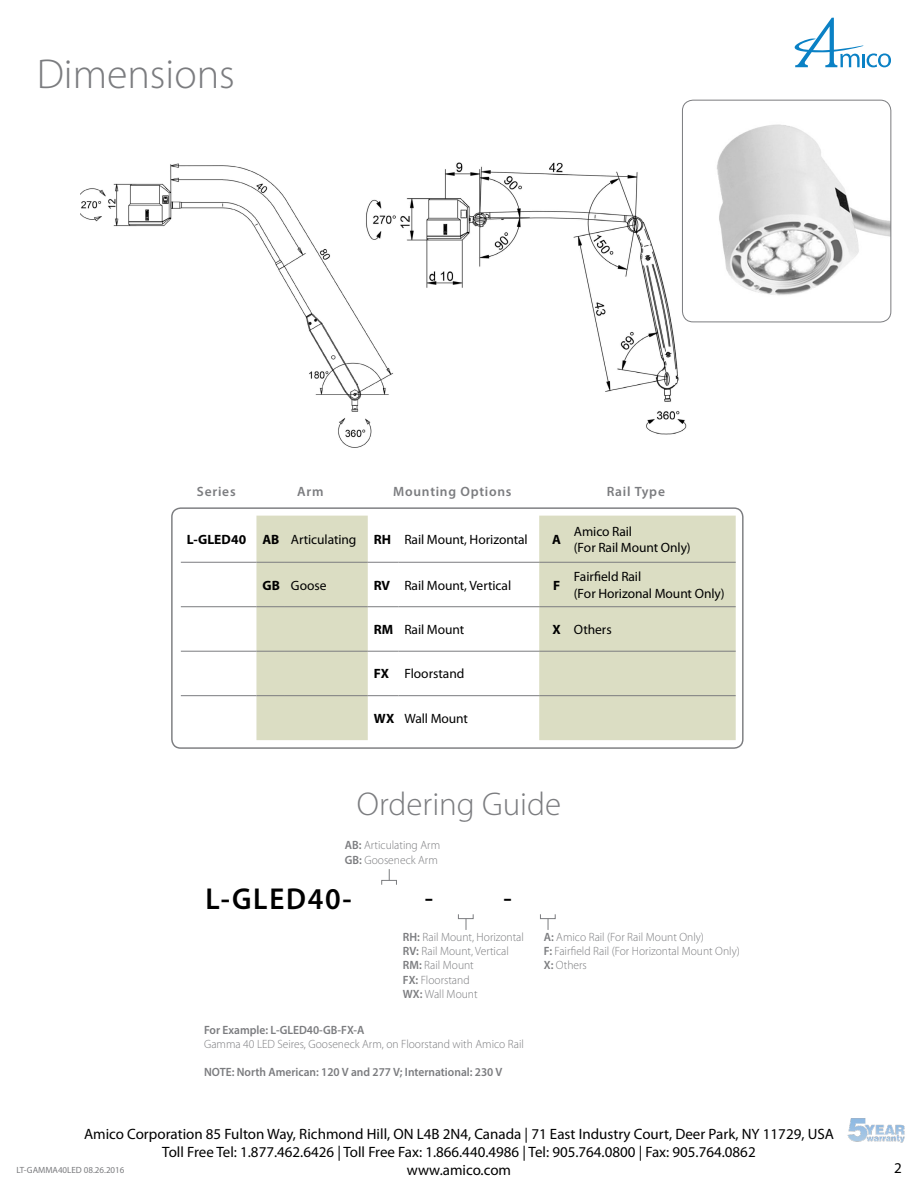
<style>
.page{position:relative;width:918px;height:1188px;background:#fff}
.page>*{position:absolute;margin:0;border:0;box-sizing:border-box;transform-origin:0 0}
.t1{font:300 42px "Myriad Pro";color:#7b7c7f}
.t2{font:300 33px "Myriad Pro";color:#7b7c7f}
.t3{font:600 30.3px "Myriad Pro";letter-spacing:.06em;color:#000;scale:.96 1}
.t4{font:27px "Times New Roman";color:#000}
.t5{font:15px/18px "Myriad Pro";color:#000;text-align:center}
.t6{font:13.5px/16.2px "Myriad Pro";letter-spacing:-.005em;color:#000}
.t7{font:600 13.5px "Myriad Pro";letter-spacing:.055em;color:#7b7c7f}
.t8{font:700 13.5px "Myriad Pro";color:#000}
.t9{font:300 12px/14.2px "Myriad Pro";color:#7b7c7f;scale:.96 1}
.t10{font:600 12px "Myriad Pro";color:#7b7c7f;scale:.96 1}
.t11{font:9px "Myriad Pro";color:#7b7c7f}
.s1{font-weight:700}
.s2{font-weight:600}
</style>
<div class="page">
<img style="left:847px;top:1118px;width:58px;height:25px">
<svg style="left:794px;top:18px;width:97px;height:49px"></svg>
<img style="left:81px;top:163px;width:269px;height:284px">
<img style="left:350px;top:162px;width:344px;height:286px">
<div style="left:458px;top:914px;width:15px;height:5px;border:1px solid #7b7c7f"></div>
<div style="left:540px;top:914px;width:15px;height:5px;border:1px solid #7b7c7f"></div>
<div style="left:382px;top:880px;width:15px;height:5px;border:1px solid #7b7c7f"></div>
<div style="left:682px;top:100px;width:209px;height:222px;background:#fff;border-radius:11px"></div>
<img style="left:717px;top:124px;width:174px;height:196px">
<div style="left:682px;top:100px;width:209px;height:222px;border:1px solid #7b7c7f;border-radius:11px"></div>
<svg style="left:256px;top:516px;width:480px;height:224px;fill:#dbddc3"></svg>
<hr style="left:181px;top:562px;width:75px;height:1px;background:#7b7c7f">
<svg style="left:256px;top:562px;width:29px;height:1px"></svg>
<hr style="left:285px;top:562px;width:83px;height:1px;background:#7b7c7f">
<hr style="left:368px;top:562px;width:30px;height:1px;background:#7b7c7f">
<hr style="left:398px;top:562px;width:141px;height:1px;background:#7b7c7f">
<svg style="left:539px;top:562px;width:29px;height:1px"></svg>
<hr style="left:568px;top:562px;width:168px;height:1px;background:#7b7c7f">
<hr style="left:181px;top:606px;width:75px;height:1px;background:#7b7c7f">
<svg style="left:256px;top:606px;width:29px;height:1px"></svg>
<hr style="left:285px;top:606px;width:83px;height:1px;background:#7b7c7f">
<hr style="left:368px;top:606px;width:30px;height:1px;background:#7b7c7f">
<hr style="left:398px;top:606px;width:141px;height:1px;background:#7b7c7f">
<svg style="left:539px;top:606px;width:29px;height:1px"></svg>
<hr style="left:568px;top:606px;width:168px;height:1px;background:#7b7c7f">
<hr style="left:181px;top:651px;width:75px;height:1px;background:#7b7c7f">
<svg style="left:256px;top:651px;width:29px;height:1px"></svg>
<hr style="left:285px;top:651px;width:83px;height:1px;background:#7b7c7f">
<hr style="left:368px;top:651px;width:30px;height:1px;background:#7b7c7f">
<hr style="left:398px;top:651px;width:141px;height:1px;background:#7b7c7f">
<svg style="left:539px;top:651px;width:29px;height:1px"></svg>
<hr style="left:568px;top:651px;width:168px;height:1px;background:#7b7c7f">
<hr style="left:181px;top:695px;width:75px;height:1px;background:#7b7c7f">
<svg style="left:256px;top:695px;width:29px;height:1px"></svg>
<hr style="left:285px;top:695px;width:83px;height:1px;background:#7b7c7f">
<hr style="left:368px;top:695px;width:30px;height:1px;background:#7b7c7f">
<hr style="left:398px;top:695px;width:141px;height:1px;background:#7b7c7f">
<svg style="left:539px;top:695px;width:29px;height:1px"></svg>
<hr style="left:568px;top:695px;width:168px;height:1px;background:#7b7c7f">
<div style="left:171px;top:507px;width:573px;height:242px;border:1px solid #7b7c7f;border-radius:9px"></div>
<h1 class="t1" style="left:37px;top:48px;width:200px">Dimensions</h1>
<p class="t7" style="left:197px;top:483px;width:40px">Series</p>
<p class="t7" style="left:297px;top:483px;width:28px">Arm</p>
<p class="t7" style="left:393px;top:483px;width:120px">Mounting Options</p>
<p class="t7" style="left:607px;top:483px;width:60px">Rail Type</p>
<p class="t6" style="left:187px;top:531px;width:171px"><span class="s1">L-GLED40 AB</span> Articulating</p>
<p class="t6" style="left:374px;top:531px;width:156px"><span class="s1">RH</span> Rail Mount, Horizontal</p>
<p class="t8" style="left:552px;top:531px;width:10px">A</p>
<p class="t6" style="left:574px;top:523px;width:118px">Amico Rail<br>(For Rail Mount Only)</p>
<p class="t6" style="left:262px;top:577px;width:66px"><span class="s1">GB</span> Goose</p>
<p class="t6" style="left:374px;top:577px;width:139px"><span class="s1">RV</span> Rail Mount, Vertical</p>
<p class="t8" style="left:553px;top:576px;width:9px">F</p>
<p class="t6" style="left:574px;top:569px;width:152px">Fairfield Rail<br>(For Horizonal Mount Only)</p>
<p class="t6" style="left:374px;top:621px;width:92px"><span class="s1">RM</span> Rail Mount</p>
<p class="t6" style="left:552px;top:621px;width:61px"><span class="s1">X</span> Others</p>
<p class="t6" style="left:374px;top:666px;width:92px"><span class="s1">FX</span> Floorstand</p>
<p class="t6" style="left:374px;top:710px;width:96px"><span class="s1">WX</span> Wall Mount</p>
<h2 class="t2" style="left:357px;top:784px;width:206px">Ordering Guide</h2>
<p class="t9" style="left:345px;top:838px;width:101px"><span class="s2">AB:</span> Articulating Arm<br><span class="s2">GB:</span> Gooseneck Arm</p>
<h3 class="t3" style="left:206px;top:879px;width:154px">L-GLED40-</h3>
<h3 class="t4" style="left:424px;top:877px;width:11px">-</h3>
<h3 class="t4" style="left:503px;top:877px;width:11px">-</h3>
<p class="t9" style="left:403px;top:930px;width:128px"><span class="s2">RH:</span> Rail Mount, Horizontal<br><span class="s2">RV:</span> Rail Mount, Vertical<br><span class="s2">RM:</span> Rail Mount<br><span class="s2">FX:</span> Floorstand<br><span class="s2">WX:</span> Wall Mount</p>
<p class="t9" style="left:544px;top:930px;width:206px"><span class="s2">A:</span> Amico Rail (For Rail Mount Only)<br><span class="s2">F:</span> Fairfield Rail (For Horizontal Mount Only)<br><span class="s2">X:</span> Others</p>
<p class="t10" style="left:204px;top:1022px;width:169px">For Example: L-GLED40-GB-FX-A</p>
<p class="t9" style="left:204px;top:1037px;width:335px">Gamma 40 LED Seires, Gooseneck Arm, on Floorstand with Amico Rail</p>
<p class="t10" style="left:204px;top:1065px;width:312px">NOTE: North American: 120 V and 277 V; International: 230 V</p>
<p class="t5" style="left:84px;top:1125px;width:751px">Amico Corporation 85 Fulton Way, Richmond Hill, ON L4B 2N4, Canada | 71 East Industry Court, Deer Park, NY 11729, USA<br>Toll Free Tel: 1.877.462.6426 | Toll Free Fax: 1.866.440.4986 | Tel: 905.764.0800 | Fax: 905.764.0862<br>www.amico.com</p>
<p class="t11" style="left:16px;top:1165px;width:110px">LT-GAMMA40LED 08.26.2016</p>
<p class="t5" style="left:894px;top:1159px;width:9px">2</p>
</div>
